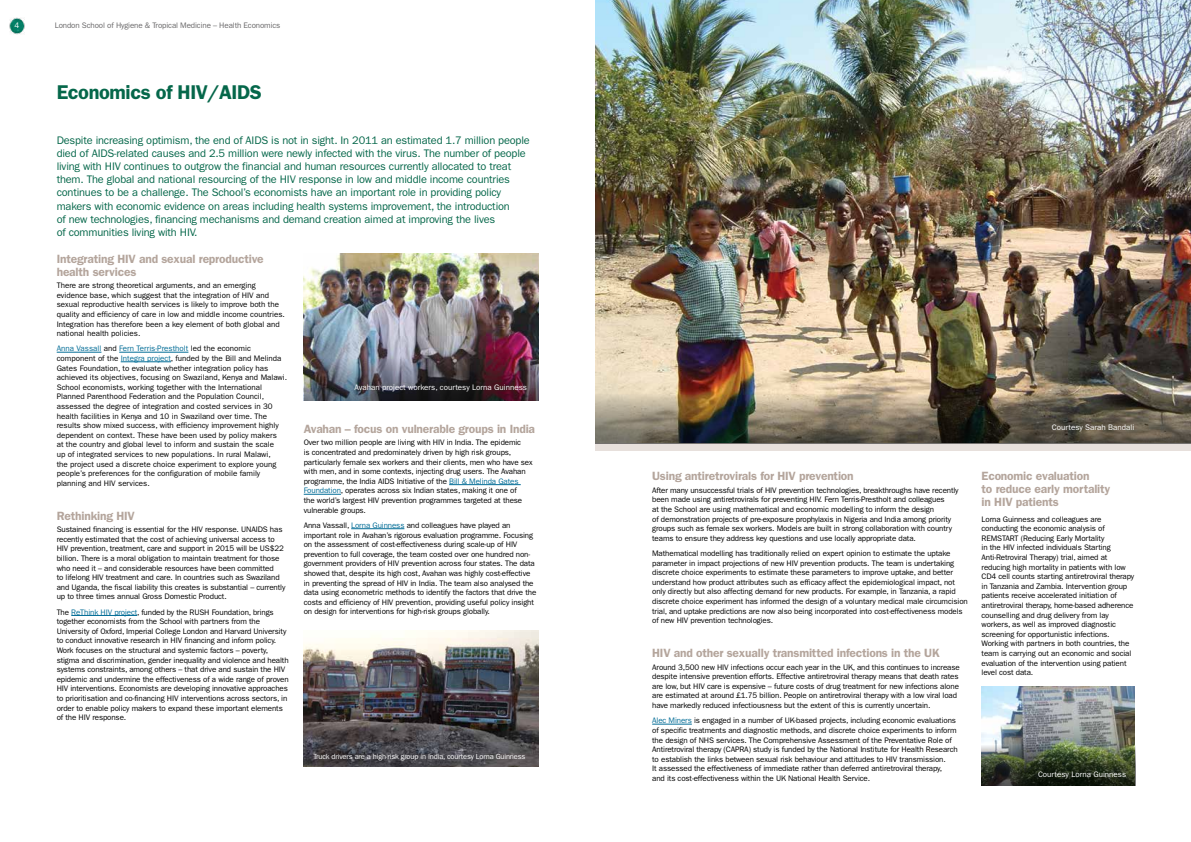
<style>
.page{position:relative;width:1191px;height:842px;background:#fff}
.page>*{position:absolute;margin:0;border:0;box-sizing:border-box;transform-origin:0 0}
.t1{font:600 20px "Franklin Gothic LT";letter-spacing:-.02em;color:#05674a}
.Sub_Header{font:600 12px/13px "Franklin Gothic LT";letter-spacing:-.015em;color:#b4a59c}
.body_copy{font:600 12px/13px "Franklin Gothic LT";letter-spacing:-.015em;color:#b4a59c}
.Intro_Para{font:11px/13.2px "Franklin Gothic LT";letter-spacing:-.015em;color:#05674a}
.body_copy-2{font:8px/9.6px "Franklin Gothic LT";letter-spacing:-.015em;color:#000}
.body_copy-3{font:8px "Franklin Gothic LT";color:#fff}
.body_copy-4{font:8px "Franklin Gothic LT";letter-spacing:-.015em;color:#696869}
.body_copy-5{font:7.5px "Franklin Gothic LT";letter-spacing:-.02em;color:#fff}
.s1{color:#006c96}
</style>
<div class="page">
<hr style="left:57px;top:352px;width:44px;height:1px;background:#006c96">
<hr style="left:119px;top:352px;width:69px;height:1px;background:#006c96">
<hr style="left:121px;top:362px;width:50px;height:1px;background:#006c96">
<hr style="left:71px;top:615px;width:66px;height:1px;background:#006c96">
<hr style="left:449px;top:484px;width:72px;height:1px;background:#006c96">
<hr style="left:304px;top:494px;width:37px;height:1px;background:#006c96">
<hr style="left:351px;top:528px;width:53px;height:1px;background:#006c96">
<img style="left:304px;top:254px;width:235px;height:146px">
<img style="left:305px;top:339px;width:234px;height:61px">
<img style="left:9px;top:18px;width:16px;height:16px">
<div style="left:595px;top:442px;width:596px;height:9px;background:#e7e0dc"></div>
<hr style="left:652px;top:724px;width:40px;height:1px;background:#006c96">
<img style="left:304px;top:631px;width:235px;height:136px">
<img style="left:595px;top:0;width:596px;height:383px">
<img style="left:595px;top:383px;width:596px;height:61px">
<img style="left:981px;top:686px;width:153px;height:55px">
<img style="left:981px;top:741px;width:154px;height:44px">
<p class="body_copy-3" style="left:15px;top:21px;width:6px">4</p>
<p class="body_copy-4" style="left:55px;top:21px;width:227px">London School of Hygiene &amp; Tropical Medicine – Health Economics</p>
<p class="t1" style="left:57px;top:80px;width:207px">Economics of HIV/AIDS</p>
<p class="Intro_Para" style="left:57px;top:133px;width:474px">Despite increasing optimism, the end of AIDS is not in sight. In 2011 an estimated 1.7 million people died of AIDS-related causes and 2.5 million were newly infected with the virus. The number of people living with HIV continues to outgrow the financial and human resources currently allocated to treat them. The global and national resourcing of the HIV response in low and middle income countries continues to be a challenge. The School’s economists have an important role in providing policy makers with economic evidence on areas including health systems improvement, the introduction<br>of new technologies, financing mechanisms and demand creation aimed at improving the lives<br>of communities living with HIV.</p>
<p class="Sub_Header" style="left:57px;top:252px;width:208px">Integrating HIV and sexual reproductive health services</p>
<p class="body_copy-2" style="left:57px;top:281px;width:230px">There are strong theoretical arguments, and an emerging evidence base, which suggest that the integration of HIV and sexual reproductive health services is likely to improve both the quality and efficiency of care in low and middle income countries.<br>Integration has therefore been a key element of both global and national health policies.</p>
<p class="body_copy-2" style="left:57px;top:344px;width:232px"><span class="s1">Anna Vassall</span> and <span class="s1">Fern Terris-Prestholt</span> led the economic component of the <span class="s1">Integra project</span>, funded by the Bill and Melinda Gates Foundation, to evaluate whether integration policy has achieved its objectives, focusing on Swaziland, Kenya and Malawi.<br>School economists, working together with the International Planned Parenthood Federation and the Population Council, assessed the degree of integration and costed services in 30 health facilities in Kenya and 10 in Swaziland over time. The results show mixed success, with efficiency improvement highly dependent on context. These have been used by policy makers<br>at the country and global level to inform and sustain the scale<br>up of integrated services to new populations. In rural Malawi,<br>the project used a discrete choice experiment to explore young people’s preferences for the configuration of mobile family planning and HIV services.</p>
<p class="Sub_Header" style="left:57px;top:509px;width:80px">Rethinking HIV</p>
<p class="body_copy-2" style="left:57px;top:525px;width:230px">Sustained financing is essential for the HIV response. UNAIDS has recently estimated that the cost of achieving universal access to HIV prevention, treatment, care and support in 2015 will be US$22 billion. There is a moral obligation to maintain treatment for those who need it – and considerable resources have been committed<br>to lifelong HIV treatment and care. In countries such as Swaziland and Uganda, the fiscal liability this creates is substantial – currently up to three times annual Gross Domestic Product.</p>
<p class="body_copy-2" style="left:57px;top:607px;width:233px">The <span class="s1">ReThink HIV project</span>, funded by the RUSH Foundation, brings together economists from the School with partners from the University of Oxford, Imperial College London and Harvard University to conduct innovative research in HIV financing and inform policy.<br>Work focuses on the structural and systemic factors – poverty, stigma and discrimination, gender inequality and violence and health systems constraints, among others – that drive and sustain the HIV epidemic and undermine the effectiveness of a wide range of proven HIV interventions. Economists are developing innovative approaches to prioritisation and co-financing HIV interventions across sectors, in order to enable policy makers to expand these important elements of the HIV response.</p>
<p class="body_copy-3" style="left:354px;top:382px;width:174px">Avahan project workers, courtesy Lorna Guinness</p>
<p class="Sub_Header" style="left:304px;top:422px;width:233px">Avahan – focus on vulnerable groups in India</p>
<p class="body_copy-2" style="left:304px;top:438px;width:230px">Over two million people are living with HIV in India. The epidemic<br>is concentrated and predominately driven by high risk groups, particularly female sex workers and their clients, men who have sex with men, and in some contexts, injecting drug users. The Avahan programme, the India AIDS Initiative of the <span class="s1">Bill &amp; Melinda Gates Foundation</span>, operates across six Indian states, making it one of<br>the world’s largest HIV prevention programmes targeted at these vulnerable groups.</p>
<p class="body_copy-2" style="left:304px;top:520px;width:234px">Anna Vassall, <span class="s1">Lorna Guinness</span> and colleagues have played an important role in Avahan’s rigorous evaluation programme. Focusing on the assessment of cost-effectiveness during scale-up of HIV prevention to full coverage, the team costed over one hundred non&shy;government providers of HIV prevention across four states. The data showed that, despite its high cost, Avahan was highly cost-effective in preventing the spread of HIV in India. The team also analysed the data using econometric methods to identify the factors that drive the costs and efficiency of HIV prevention, providing useful policy insight on design for interventions for high-risk groups globally.</p>
<p class="body_copy-5" style="left:313px;top:752px;width:214px">Truck drivers are a high-risk group in India, courtesy Lorna Guinness</p>
<p class="body_copy-3" style="left:1052px;top:423px;width:84px">Courtesy Sarah Bandali</p>
<p class="Sub_Header" style="left:652px;top:470px;width:203px">Using antiretrovirals for HIV prevention</p>
<p class="body_copy-2" style="left:652px;top:485px;width:308px">After many unsuccessful trials of HIV prevention technologies, breakthroughs have recently been made using antiretrovirals for preventing HIV. Fern Terris-Prestholt and colleagues<br>at the School are using mathematical and economic modelling to inform the design<br>of demonstration projects of pre-exposure prophylaxis in Nigeria and India among priority groups such as female sex workers. Models are built in strong collaboration with country teams to ensure they address key questions and use locally appropriate data.</p>
<p class="body_copy-2" style="left:652px;top:549px;width:317px">Mathematical modelling has traditionally relied on expert opinion to estimate the uptake parameter in impact projections of new HIV prevention products. The team is undertaking discrete choice experiments to estimate these parameters to improve uptake, and better understand how product attributes such as efficacy affect the epidemiological impact, not only directly but also affecting demand for new products. For example, in Tanzania, a rapid discrete choice experiment has informed the design of a voluntary medical male circumcision trial, and uptake predictions are now also being incorporated into cost-effectiveness models of new HIV prevention technologies.</p>
<p class="Sub_Header" style="left:652px;top:647px;width:289px">HIV and other sexually transmitted infections in the UK</p>
<p class="body_copy-2" style="left:652px;top:662px;width:309px">Around 3,500 new HIV infections occur each year in the UK, and this continues to increase despite intensive prevention efforts. Effective antiretroviral therapy means that death rates are low, but HIV care is expensive – future costs of drug treatment for new infections alone are estimated at around £1.75 billion. People on antiretroviral therapy with a low viral load have markedly reduced infectiousness but the extent of this is currently uncertain.</p>
<p class="body_copy-2" style="left:652px;top:716px;width:307px"><span class="s1">Alec Miners</span> is engaged in a number of UK-based projects, including economic evaluations of specific treatments and diagnostic methods, and discrete choice experiments to inform the design of NHS services. The Comprehensive Assessment of the Preventative Role of Antiretroviral therapy (CAPRA) study is funded by the National Institute for Health Research to establish the links between sexual risk behaviour and attitudes to HIV transmission.<br>It assessed the effectiveness of immediate rather than deferred antiretroviral therapy,<br>and its cost-effectiveness within the UK National Health Service.</p>
<p class="body_copy" style="left:981px;top:470px;width:130px">Economic evaluation<br>to reduce early mortality in HIV patients</p>
<p class="body_copy-2" style="left:981px;top:514px;width:154px">Lorna Guinness and colleagues are conducting the economic analysis of REMSTART (Reducing Early Mortality<br>in the HIV infected individuals Starting Anti-Retroviral Therapy) trial, aimed at reducing high mortality in patients with low CD4 cell counts starting antiretroviral therapy in Tanzania and Zambia. Intervention group patients receive accelerated initiation of antiretroviral therapy, home-based adherence counselling and drug delivery from lay workers, as well as improved diagnostic screening for opportunistic infections.<br>Working with partners in both countries, the team is carrying out an economic and social evaluation of the intervention using patient level cost data.</p>
<p class="body_copy-3" style="left:1038px;top:769px;width:90px">Courtesy Lorna Guinness</p>
</div>
